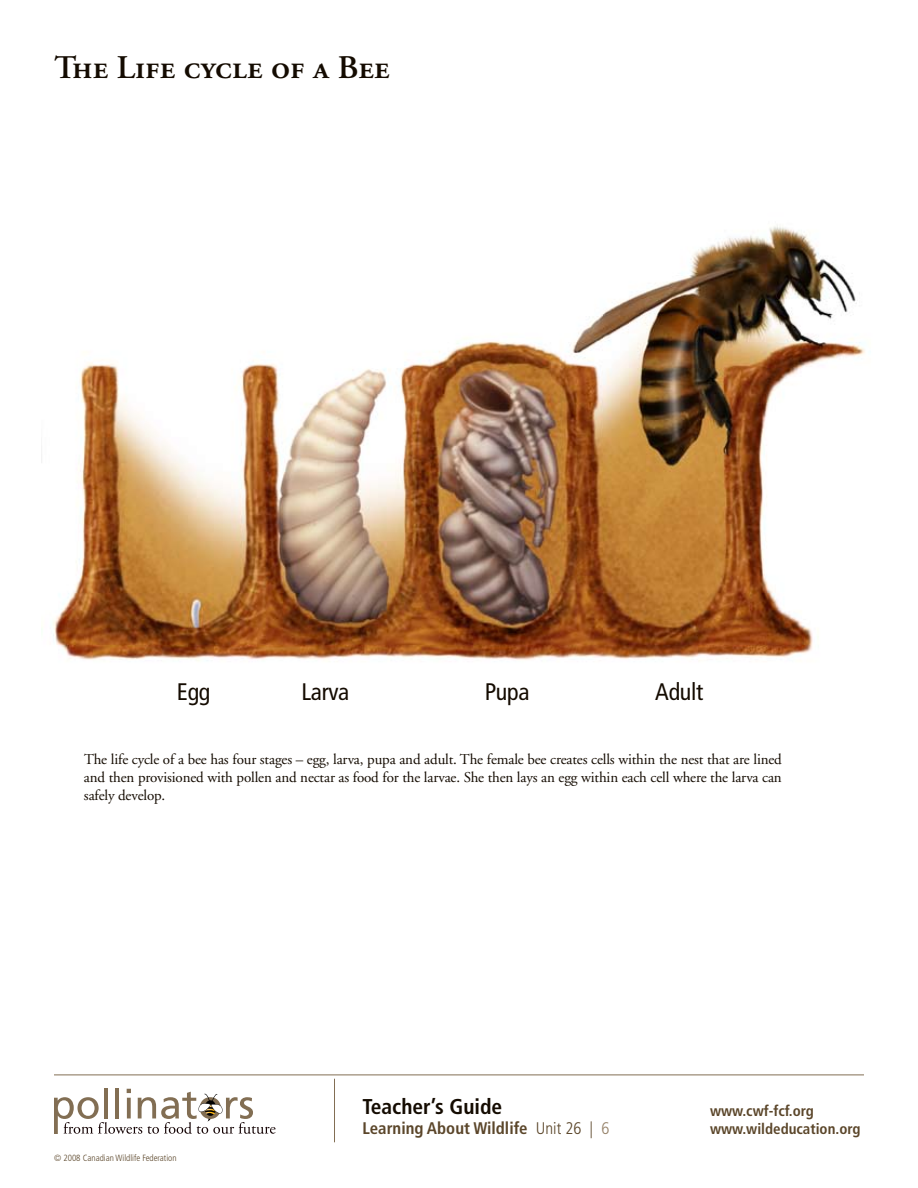
<style>
.page{position:relative;width:918px;height:1188px;background:#fff}
.page>*{position:absolute;margin:0;border:0;box-sizing:border-box;transform-origin:0 0}
.t1{font:33px "Adobe Garamond Semibold SC";color:#140b01}
.t2{font:condensed 24px "Frutiger";letter-spacing:-.01em;color:#140b01}
.t3{font:700 condensed 21.45px "Frutiger";color:#140b01}
.t4{font:700 condensed 16.8px "Frutiger";color:#5b462a}
.t5{font:15px/18px "Adobe Garamond";letter-spacing:-.01em;color:#140b01;text-align:justify}
.t6{font:700 condensed 15px/18px "Frutiger";color:#5b462a}
.t7{font:300 condensed 9px "Frutiger";color:#5b462a}
.s1{font-weight:300}
.s2{font-weight:300;color:#968269}
</style>
<div class="page">
<hr style="left:104px;top:1088px;width:4px;height:30px;background:#826e53">
<hr style="left:116px;top:1088px;width:3px;height:30px;background:#826e53">
<svg style="left:54px;top:1089px;width:222px;height:45px"></svg>
<hr style="left:334px;top:1079px;width:1px;height:63px;background:#826e53">
<hr style="left:54px;top:1075px;width:810px;height:1px;background:#826e53">
<img style="left:41px;top:225px;width:824px;height:436px">
<h1 class="t1" style="left:54px;top:50px;width:337px">The Life cycle of a Bee</h1>
<h2 class="t2" style="left:177px;top:678px;width:35px">Egg</h2>
<h2 class="t2" style="left:301px;top:678px;width:49px">Larva</h2>
<h2 class="t2" style="left:485px;top:678px;width:46px">Pupa</h2>
<h2 class="t2" style="left:655px;top:678px;width:50px">Adult</h2>
<p class="t5" style="left:84px;top:751px;width:699px">The life cycle of a bee has four stages – egg, larva, pupa and adult. The female bee creates cells within the nest that are lined and then provisioned with pollen and nectar as food for the larvae. She then lays an egg within each cell where the larva can safely develop.</p>
<p class="t7" style="left:54px;top:1153px;width:124px">© 2008 Canadian Wildlife Federation</p>
<h3 class="t3" style="left:362px;top:1094px;width:141px">Teacher’s Guide</h3>
<p class="t4" style="left:362px;top:1118px;width:249px">Learning About Wildlife <span class="s1">Unit 26 |</span> <span class="s2">6</span></p>
<p class="t6" style="left:710px;top:1102px;width:152px">www.cwf-fcf.org www.wildeducation.org</p>
</div>
